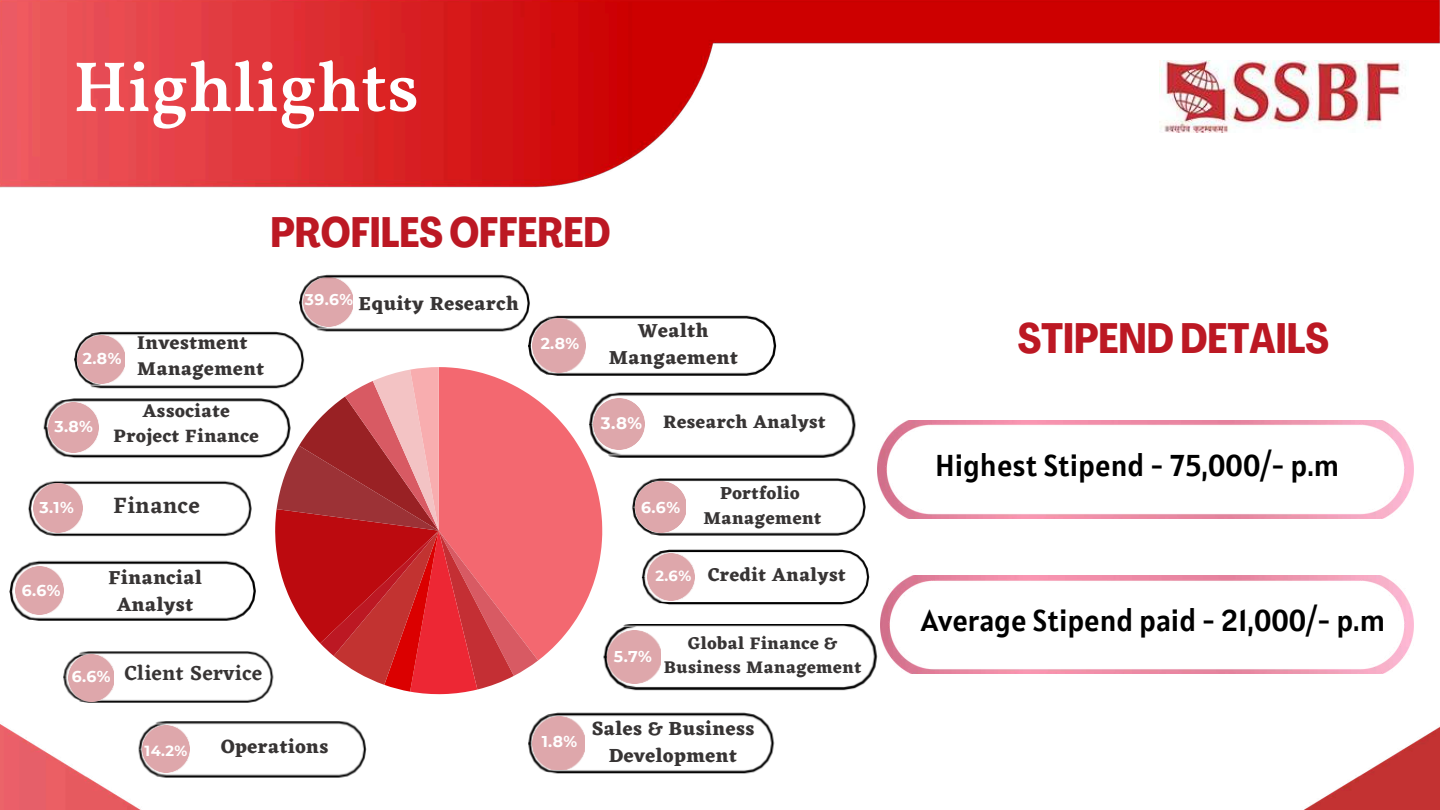
<style>
.page{position:relative;width:1440px;height:810px;background:#fff}
.page>*{position:absolute;margin:0;border:0;box-sizing:border-box;transform-origin:0 0}
.t1{font:600 71px "Vollkorn";color:#fff}
.t2{font:700 42px "Agrandir Tight";color:#bc1823}
.t3{font:30px "Alatsi";color:#000}
.t4{font:600 22.7px "Eczar";letter-spacing:.025em;color:#373434}
.t5{font:600 20.7px "Eczar";letter-spacing:.025em;color:#373434}
.t6{font:700 19.7px/27px "Eczar";letter-spacing:.025em;color:#373434;text-align:center}
.t7{font:700 19.3px/26.2px "Eczar";letter-spacing:.025em;color:#373434}
.t8{font:700 19px "Eczar";letter-spacing:.025em;color:#373434}
.t9{font:700 18.7px/24.8px "Eczar";letter-spacing:.025em;color:#373434;text-align:center}
.t10{font:700 18px/24.4px "Eczar";letter-spacing:.025em;color:#373434;text-align:center}
.t11{font:700 17.5px/24px "Eczar";letter-spacing:.025em;color:#373434;text-align:center}
.t12{font:700 15.7px "Montserrat";color:#fff}
.t13{font:700 15.5px "Montserrat";color:#fff}
.t14{font:700 14.6px "Montserrat";color:#fff}
</style>
<div class="page">
<img style="left:0;top:673px;width:194px;height:137px">
<img style="left:0;top:0;width:1440px;height:188px">
<img style="left:1251px;top:673px;width:189px;height:137px">
<img style="left:881px;top:576px;width:532px;height:97px">
<img style="left:877px;top:421px;width:536px;height:97px">
<img style="left:602px;top:394px;width:6px;height:60px">
<img style="left:603px;top:658px;width:20px;height:29px">
<img style="left:603px;top:627px;width:20px;height:31px">
<img style="left:10px;top:592px;width:18px;height:27px">
<img style="left:10px;top:563px;width:18px;height:29px">
<img style="left:528px;top:745px;width:18px;height:27px">
<img style="left:528px;top:716px;width:18px;height:29px">
<img style="left:650px;top:478px;width:215px;height:58px">
<img style="left:632px;top:508px;width:28px;height:26px">
<img style="left:632px;top:480px;width:28px;height:28px">
<img style="left:528px;top:318px;width:18px;height:45px">
<img style="left:44px;top:429px;width:18px;height:27px">
<img style="left:43px;top:400px;width:19px;height:29px">
<img style="left:64px;top:678px;width:4px;height:23px">
<img style="left:64px;top:654px;width:15px;height:24px">
<img style="left:641px;top:552px;width:17px;height:51px">
<img style="left:28px;top:509px;width:5px;height:15px">
<img style="left:28px;top:493px;width:5px;height:16px">
<img style="left:74px;top:361px;width:17px;height:25px">
<img style="left:74px;top:334px;width:17px;height:27px">
<img style="left:300px;top:304px;width:17px;height:25px">
<img style="left:300px;top:287px;width:4px;height:17px">
<img style="left:304px;top:277px;width:13px;height:50px">
<img style="left:139px;top:750px;width:17px;height:25px">
<img style="left:139px;top:723px;width:17px;height:27px">
<img style="left:608px;top:392px;width:248px;height:65px">
<img style="left:602px;top:398px;width:43px;height:51px">
<img style="left:623px;top:624px;width:254px;height:67px">
<img style="left:608px;top:630px;width:52px;height:54px">
<img style="left:28px;top:560px;width:228px;height:61px">
<img style="left:15px;top:566px;width:48px;height:48px">
<img style="left:546px;top:713px;width:229px;height:60px">
<img style="left:532px;top:717px;width:53px;height:52px">
<img style="left:636px;top:482px;width:49px;height:50px">
<img style="left:546px;top:315px;width:231px;height:61px">
<img style="left:533px;top:319px;width:52px;height:48px">
<img style="left:62px;top:398px;width:213px;height:60px">
<img style="left:49px;top:403px;width:49px;height:49px">
<img style="left:79px;top:651px;width:195px;height:52px">
<img style="left:68px;top:655px;width:46px;height:46px">
<img style="left:658px;top:549px;width:211px;height:56px">
<img style="left:647px;top:553px;width:47px;height:48px">
<img style="left:44px;top:481px;width:208px;height:55px">
<img style="left:33px;top:483px;width:50px;height:50px">
<img style="left:91px;top:331px;width:214px;height:57px">
<img style="left:77px;top:336px;width:47px;height:48px">
<img style="left:317px;top:274px;width:213px;height:57px">
<img style="left:156px;top:721px;width:210px;height:56px">
<img style="left:143px;top:726px;width:47px;height:47px">
<svg style="left:538px;top:367px;width:64px;height:293px;fill:#f36870"></svg>
<svg style="left:275px;top:367px;width:263px;height:327px"></svg>
<h1 class="t1" style="left:73px;top:58px;width:347px">Highlights</h1>
<h2 class="t2" style="left:271px;top:216px;width:341px">PROFILES OFFERED</h2>
<p class="t12" style="left:83px;top:348px;width:40px">2.8%</p>
<p class="t7" style="left:137px;top:329px;width:128px">Investment<br>Management</p>
<p class="t13" style="left:305px;top:290px;width:50px">39.6%</p>
<p class="t6" style="left:359px;top:289px;width:162px">Equity Research</p>
<p class="t12" style="left:541px;top:334px;width:40px">2.8%</p>
<p class="t6" style="left:609px;top:317px;width:131px">Wealth<br>Mangaement</p>
<p class="t12" style="left:54px;top:417px;width:40px">3.8%</p>
<p class="t12" style="left:39px;top:498px;width:36px">3.1%</p>
<p class="t12" style="left:22px;top:581px;width:40px">6.6%</p>
<p class="t9" style="left:114px;top:398px;width:147px">Associate<br>Project Finance</p>
<p class="t9" style="left:601px;top:409px;width:226px"><sub>3.8%</sub> Research Analyst</p>
<p class="t4" style="left:114px;top:492px;width:88px">Finance</p>
<p class="t6" style="left:108px;top:564px;width:95px">Financial<br>Analyst</p>
<p class="t12" style="left:641px;top:498px;width:40px">6.6%</p>
<p class="t10" style="left:703px;top:481px;width:120px">Portfolio<br>Management</p>
<p class="t14" style="left:655px;top:567px;width:37px">2.6%</p>
<p class="t8" style="left:708px;top:564px;width:139px">Credit Analyst</p>
<p class="t12" style="left:72px;top:667px;width:40px">6.6%</p>
<p class="t5" style="left:125px;top:661px;width:139px">Client Service</p>
<p class="t14" style="left:145px;top:742px;width:44px">14.2%</p>
<p class="t6" style="left:221px;top:733px;width:109px">Operations</p>
<p class="t12" style="left:614px;top:647px;width:40px">5.7%</p>
<p class="t11" style="left:664px;top:631px;width:199px">Global Finance &amp;<br>Business Management</p>
<p class="t12" style="left:542px;top:732px;width:37px">1.8%</p>
<p class="t6" style="left:592px;top:714px;width:164px">Sales &amp; Business<br>Development</p>
<h2 class="t2" style="left:1018px;top:321px;width:313px">STIPENDDETAILS</h2>
<h3 class="t3" style="left:935px;top:446px;width:406px">Highest Stipend - 75,000/- p.m</h3>
<h3 class="t3" style="left:921px;top:601px;width:465px">Average Stipend paid - 21,000/- p.m</h3>
</div>
